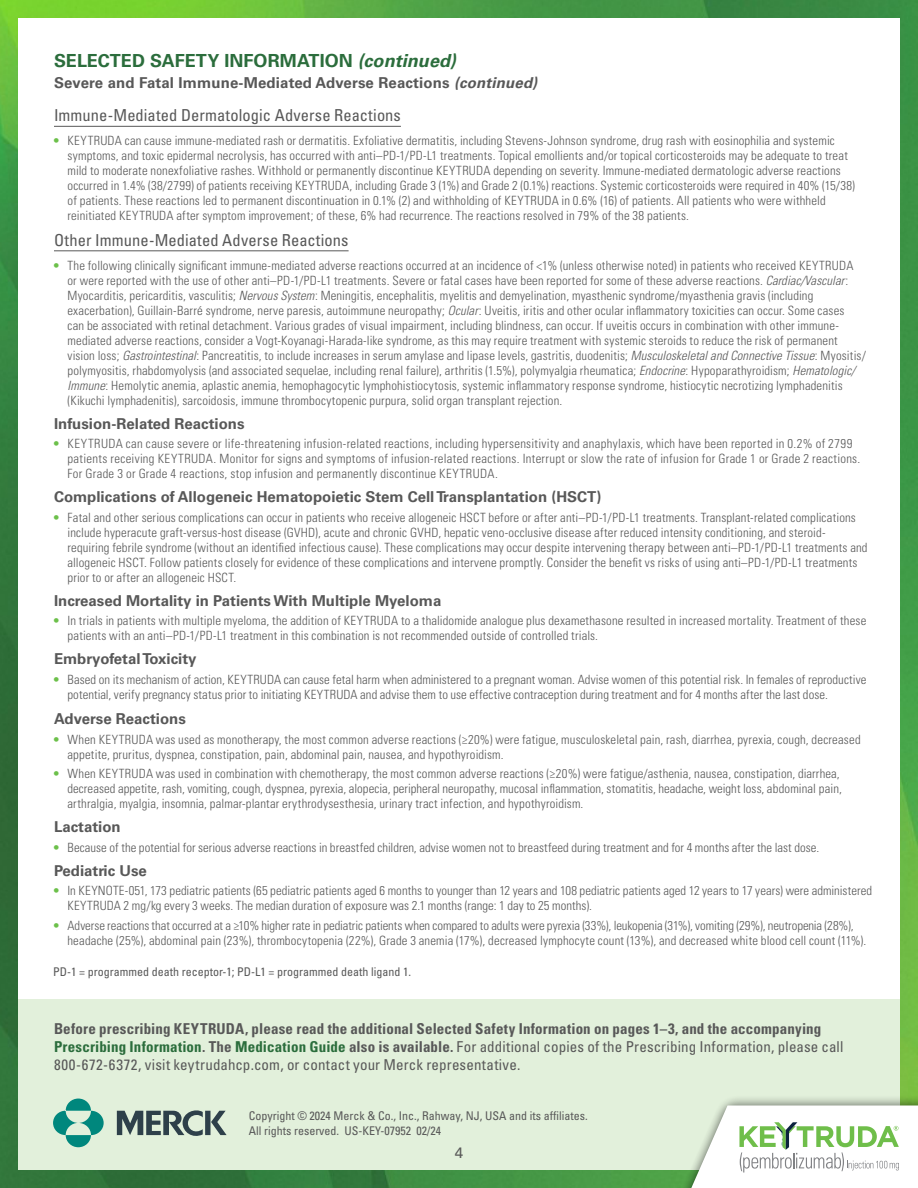
<style>
.page{position:relative;width:918px;height:1188px;background:#fff}
.page>*{position:absolute;margin:0;border:0;box-sizing:border-box;transform-origin:0 0}
.t1{font:700 18px "Univers LT Std";letter-spacing:.005em;color:#2b6d3c}
.t2{font:condensed 16.5px "Univers LT Std";letter-spacing:.005em;color:#585858}
.t3{font:condensed 15px/18px "Univers LT Std";letter-spacing:.01em;color:#585858}
.t4{font:700 15px "Univers LT Std";color:#585858}
.t5{font:15px "Univers LT Std";color:#585858}
.t6{font:300 condensed 12.75px/15px "Univers LT Std";letter-spacing:.015em;color:#585858}
.t7{font:condensed 12px/15px "Univers LT Std";color:#585858}
.s1{font-style:italic}
.s2{font-weight:700;font-stretch:normal;color:#6cc04a}
.s3{font-weight:700}
.s4{font-weight:700;color:#2b6d3c}
</style>
<div class="page">
<img style="left:0;top:0;width:918px;height:1188px">
<div style="left:18px;top:18px;width:882px;height:1152px;background:#fff"></div>
<hr style="left:54px;top:126px;width:347px;height:1px;background:#585858">
<hr style="left:54px;top:250px;width:295px;height:1px;background:#585858">
<div style="left:18px;top:1000px;width:882px;height:170px;background:#e2f0db"></div>
<svg style="left:117px;top:1110px;width:110px;height:26px"></svg>
<svg style="left:53px;top:1099px;width:51px;height:48px"></svg>
<svg style="left:669px;top:1094px;width:249px;height:94px"></svg>
<h1 class="t1" style="left:54px;top:50px;width:403px">SELECTED SAFETY INFORMATION <span class="s1">(continued)</span></h1>
<p class="t4" style="left:54px;top:74px;width:485px">Severe and Fatal Immune-Mediated Adverse Reactions <span class="s1">(continued)</span></p>
<p class="t2" style="left:54px;top:105px;width:348px">Immune-Mediated Dermatologic Adverse Reactions</p>
<p class="t6" style="left:68px;top:133px;width:789px;text-indent:-14px"><span class="s2">•</span> KEYTRUDA can cause immune-mediated rash or dermatitis. Exfoliative dermatitis, including Stevens-Johnson syndrome, drug rash with eosinophilia and systemic symptoms, and toxic epidermal necrolysis, has occurred with anti–PD-1/PD-L1 treatments. Topical emollients and/or topical corticosteroids may be adequate to treat mild to moderate nonexfoliative rashes. Withhold or permanently discontinue KEYTRUDA depending on severity. Immune-mediated dermatologic adverse reactions occurred in 1.4% (38/2799) of patients receiving KEYTRUDA, including Grade 3 (1%) and Grade 2 (0.1%) reactions. Systemic corticosteroids were required in 40% (15/38) of patients. These reactions led to permanent discontinuation in 0.1% (2) and withholding of KEYTRUDA in 0.6% (16) of patients. All patients who were withheld reinitiated KEYTRUDA after symptom improvement; of these, 6% had recurrence. The reactions resolved in 79% of the 38 patients.</p>
<p class="t2" style="left:54px;top:230px;width:296px">Other Immune-Mediated Adverse Reactions</p>
<p class="t6" style="left:68px;top:258px;width:800px;text-indent:-14px"><span class="s2">•</span> The following clinically significant immune-mediated adverse reactions occurred at an incidence of &lt;1% (unless otherwise noted) in patients who received KEYTRUDA or were reported with the use of other anti–PD-1/PD-L1 treatments. Severe or fatal cases have been reported for some of these adverse reactions. <span class="s1">Cardiac/Vascular</span>:<br>Myocarditis, pericarditis, vasculitis; <span class="s1">Nervous System</span>: Meningitis, encephalitis, myelitis and demyelination, myasthenic syndrome/myasthenia gravis (including exacerbation), Guillain-Barré syndrome, nerve paresis, autoimmune neuropathy; <span class="s1">Ocular</span>: Uveitis, iritis and other ocular inflammatory toxicities can occur. Some cases<br>can be associated with retinal detachment. Various grades of visual impairment, including blindness, can occur. If uveitis occurs in combination with other immune&shy;mediated adverse reactions, consider a Vogt-Koyanagi-Harada-like syndrome, as this may require treatment with systemic steroids to reduce the risk of permanent vision loss; <span class="s1">Gastrointestinal</span>: Pancreatitis, to include increases in serum amylase and lipase levels, gastritis, duodenitis; <span class="s1">Musculoskeletal and Connective Tissue</span>: Myositis/ polymyositis, rhabdomyolysis (and associated sequelae, including renal failure), arthritis (1.5%), polymyalgia rheumatica; <span class="s1">Endocrine</span>: Hypoparathyroidism; <span class="s1">Hematologic/ Immune</span>: Hemolytic anemia, aplastic anemia, hemophagocytic lymphohistiocytosis, systemic inflammatory response syndrome, histiocytic necrotizing lymphadenitis (Kikuchi lymphadenitis), sarcoidosis, immune thrombocytopenic purpura, solid organ transplant rejection.</p>
<p class="t4" style="left:54px;top:415px;width:192px">Infusion-Related Reactions</p>
<p class="t6" style="left:68px;top:436px;width:794px;text-indent:-14px"><span class="s2">•</span> KEYTRUDA can cause severe or life-threatening infusion-related reactions, including hypersensitivity and anaphylaxis, which have been reported in 0.2% of 2799 patients receiving KEYTRUDA. Monitor for signs and symptoms of infusion-related reactions. Interrupt or slow the rate of infusion for Grade 1 or Grade 2 reactions.<br>For Grade 3 or Grade 4 reactions, stop infusion and permanently discontinue KEYTRUDA.</p>
<p class="t4" style="left:54px;top:488px;width:549px">Complications of Allogeneic Hematopoietic Stem Cell Transplantation (HSCT)</p>
<p class="t6" style="left:68px;top:510px;width:802px;text-indent:-14px"><span class="s2">•</span> Fatal and other serious complications can occur in patients who receive allogeneic HSCT before or after anti–PD-1/PD-L1 treatments. Transplant-related complications include hyperacute graft-versus-host disease (GVHD), acute and chronic GVHD, hepatic veno-occlusive disease after reduced intensity conditioning, and steroid&shy;requiring febrile syndrome (without an identified infectious cause). These complications may occur despite intervening therapy between anti–PD-1/PD-L1 treatments and allogeneic HSCT. Follow patients closely for evidence of these complications and intervene promptly. Consider the benefit vs risks of using anti–PD-1/PD-L1 treatments prior to or after an allogeneic HSCT.</p>
<p class="t4" style="left:54px;top:592px;width:389px">Increased Mortality in Patients With Multiple Myeloma</p>
<p class="t6" style="left:68px;top:613px;width:800px;text-indent:-14px"><span class="s2">•</span> In trials in patients with multiple myeloma, the addition of KEYTRUDA to a thalidomide analogue plus dexamethasone resulted in increased mortality. Treatment of these patients with an anti–PD-1/PD-L1 treatment in this combination is not recommended outside of controlled trials.</p>
<p class="t4" style="left:54px;top:650px;width:144px">Embryofetal Toxicity</p>
<p class="t6" style="left:68px;top:672px;width:800px;text-indent:-14px"><span class="s2">•</span> Based on its mechanism of action, KEYTRUDA can cause fetal harm when administered to a pregnant woman. Advise women of this potential risk. In females of reproductive potential, verify pregnancy status prior to initiating KEYTRUDA and advise them to use effective contraception during treatment and for 4 months after the last dose.</p>
<p class="t4" style="left:54px;top:710px;width:133px">Adverse Reactions</p>
<p class="t6" style="left:68px;top:732px;width:795px;text-indent:-14px"><span class="s2">•</span> When KEYTRUDA was used as monotherapy, the most common adverse reactions (≥20%) were fatigue, musculoskeletal pain, rash, diarrhea, pyrexia, cough, decreased appetite, pruritus, dyspnea, constipation, pain, abdominal pain, nausea, and hypothyroidism.</p>
<p class="t6" style="left:68px;top:766px;width:776px;text-indent:-14px"><span class="s2">•</span> When KEYTRUDA was used in combination with chemotherapy, the most common adverse reactions (≥20%) were fatigue/asthenia, nausea, constipation, diarrhea, decreased appetite, rash, vomiting, cough, dyspnea, pyrexia, alopecia, peripheral neuropathy, mucosal inflammation, stomatitis, headache, weight loss, abdominal pain, arthralgia, myalgia, insomnia, palmar-plantar erythrodysesthesia, urinary tract infection, and hypothyroidism.</p>
<p class="t4" style="left:54px;top:818px;width:68px">Lactation</p>
<p class="t6" style="left:54px;top:840px;width:767px"><span class="s2">•</span> Because of the potential for serious adverse reactions in breastfed children, advise women not to breastfeed during treatment and for 4 months after the last dose.</p>
<p class="t4" style="left:54px;top:862px;width:94px">Pediatric Use</p>
<p class="t6" style="left:68px;top:883px;width:806px;text-indent:-14px"><span class="s2">•</span> In KEYNOTE-051, 173 pediatric patients (65 pediatric patients aged 6 months to younger than 12 years and 108 pediatric patients aged 12 years to 17 years) were administered<br>KEYTRUDA 2 mg/kg every 3 weeks. The median duration of exposure was 2.1 months (range: 1 day to 25 months).</p>
<p class="t6" style="left:68px;top:918px;width:800px;text-indent:-14px"><span class="s2">•</span> Adverse reactions that occurred at a ≥10% higher rate in pediatric patients when compared to adults were pyrexia (33%), leukopenia (31%), vomiting (29%), neutropenia (28%), headache (25%), abdominal pain (23%), thrombocytopenia (22%), Grade 3 anemia (17%), decreased lymphocyte count (13%), and decreased white blood cell count (11%).</p>
<p class="t7" style="left:53px;top:964px;width:360px">PD-1 = programmed death receptor-1; PD-L1 = programmed death ligand 1.</p>
<p class="t3" style="left:54px;top:1019px;width:791px"><span class="s3">Before prescribing KEYTRUDA, please read the additional Selected Safety Information on pages 1–3, and the accompanying<br></span><span class="s4">Prescribing Information</span><span class="s3">. The</span> <span class="s4">Medication Guide</span> <span class="s3">also is available.</span> For additional copies of the Prescribing Information, please call<br>800-672-6372, visit keytrudahcp.com, or contact your Merck representative.</p>
<p class="t7" style="left:249px;top:1108px;width:341px">Copyright © 2024 Merck &amp; Co., Inc., Rahway, NJ, USA and its affiliates.<br>All rights reserved. US-KEY-07952 02/24</p>
<p class="t5" style="left:455px;top:1144px;width:10px">4</p>
</div>
